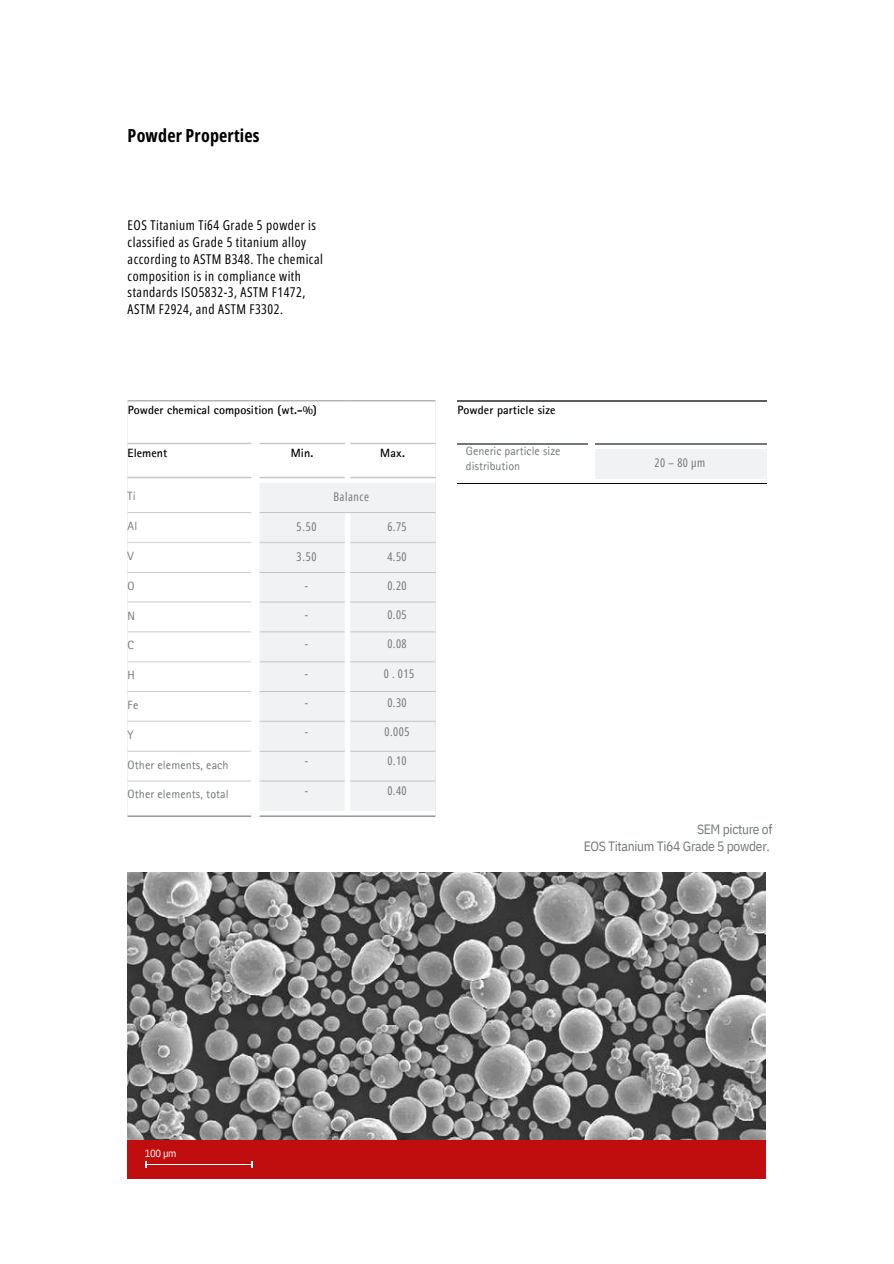
<style>
.page{position:relative;width:894px;height:1264px;background:#fff}
.page>*{position:absolute;margin:0;border:0;box-sizing:border-box;transform-origin:0 0}
.t1{font:700 18px "Open Sans Condensed";letter-spacing:.01em;color:#000}
.t2{font:13.5px/16.8px "Open Sans Condensed";letter-spacing:.035em;color:#000}
.t3{font:13.5px/16.8px "IBM Plex Sans Cond";letter-spacing:-.02em;color:#717879;text-align:right}
.t4{font:12px/14.7px "Rotis Sans Serif Pro";letter-spacing:.01em;color:#717879}
.t5{font:12px "Open Sans Condensed";letter-spacing:.04em;color:#717879}
.t6{font:700 12px "Rotis Sans Serif Pro";letter-spacing:.005em;color:#000}
.t7{font:10.5px "IBM Plex Sans Cond";color:#fff}
</style>
<div class="page">
<svg style="left:457px;top:401px;width:309px;height:83px"></svg>
<hr style="left:595px;top:483px;width:171px;height:1px;background:#000">
<hr style="left:457px;top:443px;width:130px;height:1px;background:#717879">
<hr style="left:595px;top:443px;width:171px;height:1px;background:#717879">
<img style="left:128px;top:872px;width:637px;height:268px">
<div style="left:128px;top:1140px;width:637px;height:38px;background:#c00d0e"></div>
<hr style="left:146px;top:1164px;width:105px;height:1px;background:#fff">
<h1 class="t1" style="left:128px;top:122px;width:133px">Powder Properties</h1>
<p class="t2" style="left:128px;top:216px;width:197px">EOS Titanium Ti64 Grade 5 powder is classified as Grade 5 titanium alloy according to ASTM B348. The chemical composition is in compliance with standards ISO5832-3, ASTM F1472, ASTM F2924, and ASTM F3302.</p>
<p class="t6" style="left:128px;top:402px;width:191px">Powder chemical composition (wt.-%)</p>
<p class="t6" style="left:128px;top:445px;width:41px">Element</p>
<p class="t4" style="left:128px;top:489px;width:10px">Ti</p>
<p class="t4" style="left:128px;top:519px;width:11px">Al</p>
<p class="t4" style="left:128px;top:549px;width:8px">V</p>
<p class="t4" style="left:128px;top:578px;width:9px">O</p>
<p class="t4" style="left:128px;top:608px;width:9px">N</p>
<p class="t4" style="left:128px;top:638px;width:8px">C</p>
<p class="t4" style="left:128px;top:668px;width:9px">H</p>
<p class="t4" style="left:128px;top:697px;width:12px">Fe</p>
<p class="t4" style="left:128px;top:727px;width:7px">Y</p>
<p class="t4" style="left:128px;top:757px;width:102px">Other elements, each</p>
<p class="t4" style="left:128px;top:787px;width:103px">Other elements, total</p>
<p class="t6" style="left:291px;top:445px;width:24px">Min.</p>
<p class="t5" style="left:296px;top:518px;width:22px">5.50</p>
<p class="t5" style="left:296px;top:548px;width:22px">3.50</p>
<p class="t5" style="left:305px;top:577px;width:5px">-</p>
<p class="t5" style="left:305px;top:606px;width:5px">-</p>
<p class="t5" style="left:305px;top:635px;width:5px">-</p>
<p class="t5" style="left:305px;top:665px;width:5px">-</p>
<p class="t5" style="left:305px;top:694px;width:5px">-</p>
<p class="t5" style="left:305px;top:723px;width:5px">-</p>
<p class="t5" style="left:305px;top:752px;width:5px">-</p>
<p class="t5" style="left:305px;top:782px;width:5px">-</p>
<p class="t6" style="left:380px;top:445px;width:26px">Max.</p>
<p class="t5" style="left:333px;top:488px;width:37px">Balance</p>
<p class="t5" style="left:387px;top:518px;width:21px">6.75</p>
<p class="t5" style="left:387px;top:548px;width:21px">4.50</p>
<p class="t5" style="left:387px;top:577px;width:21px">0.20</p>
<p class="t5" style="left:387px;top:606px;width:21px">0.05</p>
<p class="t5" style="left:387px;top:635px;width:21px">0.08</p>
<p class="t5" style="left:383px;top:665px;width:32px">0 . 015</p>
<p class="t5" style="left:387px;top:694px;width:21px">0.30</p>
<p class="t5" style="left:384px;top:723px;width:26px">0.005</p>
<p class="t5" style="left:387px;top:752px;width:21px">0.10</p>
<p class="t5" style="left:387px;top:782px;width:21px">0.40</p>
<p class="t6" style="left:457px;top:402px;width:99px">Powder particle size</p>
<p class="t4" style="left:466px;top:444px;width:96px">Generic particle size distribution</p>
<p class="t5" style="left:654px;top:454px;width:52px">20 – 80 µm</p>
<p class="t3" style="left:583px;top:819px;width:190px">SEM picture of<br>EOS Titanium Ti64 Grade 5 powder.</p>
<p class="t7" style="left:145px;top:1145px;width:33px">100 µm</p>
</div>
